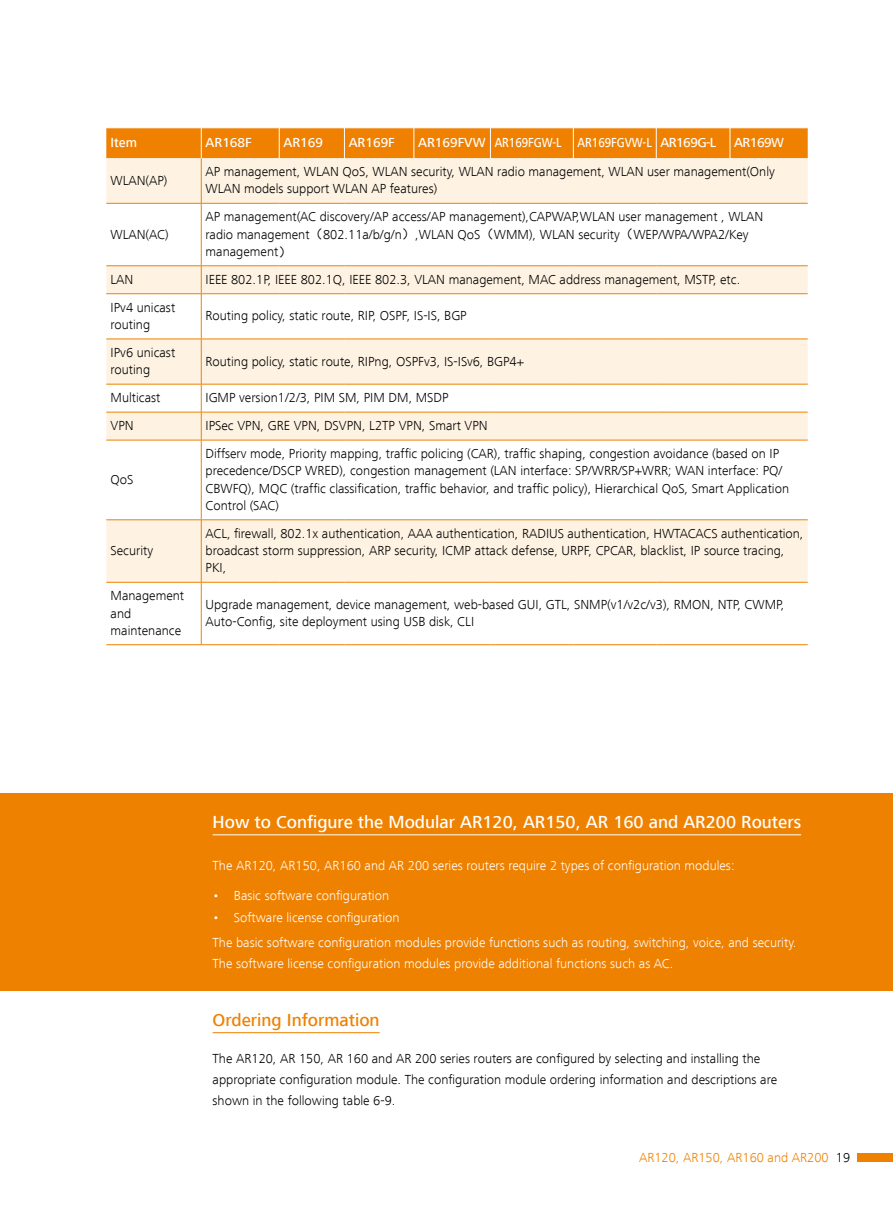
<style>
.page{position:relative;width:893px;height:1212px;background:#fff}
.page>*{position:absolute;margin:0;border:0;box-sizing:border-box;transform-origin:0 0}
.t1{font:500 18px "Frutiger Next LT";color:#fff}
.t2{font:500 18px "Frutiger Next LT";color:#ef8100}
.t3{font:300 13.5px/17.2px "Frutiger Next LT";color:#000}
.t4{font:300 13.5px/25.2px "Frutiger Next LT";color:#fff}
.t5{font:500 13.5px "Frutiger Next LT";color:#fff}
.t6{font:300 13.5px "Frutiger Next LT";color:#ef8100}
.s1{font-family:"Sim Hei";font-weight:400}
.s2{color:#000}
</style>
<div class="page">
<div style="left:106px;top:129px;width:702px;height:29px;background:#f08000"></div>
<svg style="left:106px;top:158px;width:702px;height:424px;fill:#fef6ea"></svg>
<hr style="left:201px;top:128px;width:1px;height:30px;background:#fff">
<hr style="left:279px;top:128px;width:1px;height:30px;background:#fff">
<hr style="left:344px;top:128px;width:1px;height:30px;background:#fff">
<hr style="left:414px;top:128px;width:1px;height:30px;background:#fff">
<hr style="left:490px;top:128px;width:1px;height:30px;background:#fff">
<hr style="left:573px;top:128px;width:1px;height:30px;background:#fff">
<hr style="left:656px;top:128px;width:1px;height:30px;background:#fff">
<hr style="left:730px;top:128px;width:1px;height:30px;background:#fff">
<hr style="left:201px;top:158px;width:1px;height:45px;background:#fff">
<hr style="left:106px;top:203px;width:95px;height:1px;background:#fff">
<hr style="left:201px;top:203px;width:78px;height:1px;background:#fff">
<hr style="left:201px;top:203px;width:1px;height:63px;background:#fff">
<hr style="left:279px;top:203px;width:65px;height:1px;background:#fff">
<hr style="left:344px;top:203px;width:70px;height:1px;background:#fff">
<hr style="left:414px;top:203px;width:76px;height:1px;background:#fff">
<hr style="left:490px;top:203px;width:83px;height:1px;background:#fff">
<hr style="left:573px;top:203px;width:83px;height:1px;background:#fff">
<hr style="left:656px;top:203px;width:74px;height:1px;background:#fff">
<hr style="left:730px;top:203px;width:78px;height:1px;background:#fff">
<hr style="left:106px;top:265px;width:95px;height:1px;background:#fff">
<hr style="left:201px;top:265px;width:78px;height:1px;background:#fff">
<svg style="left:201px;top:266px;width:1px;height:27px"></svg>
<hr style="left:279px;top:265px;width:65px;height:1px;background:#fff">
<hr style="left:344px;top:265px;width:70px;height:1px;background:#fff">
<hr style="left:414px;top:265px;width:76px;height:1px;background:#fff">
<hr style="left:490px;top:265px;width:83px;height:1px;background:#fff">
<hr style="left:573px;top:265px;width:83px;height:1px;background:#fff">
<hr style="left:656px;top:265px;width:74px;height:1px;background:#fff">
<hr style="left:730px;top:265px;width:78px;height:1px;background:#fff">
<hr style="left:106px;top:293px;width:95px;height:1px;background:#fff">
<hr style="left:201px;top:293px;width:78px;height:1px;background:#fff">
<hr style="left:201px;top:294px;width:1px;height:45px;background:#fff">
<hr style="left:279px;top:293px;width:65px;height:1px;background:#fff">
<hr style="left:344px;top:293px;width:70px;height:1px;background:#fff">
<hr style="left:414px;top:293px;width:76px;height:1px;background:#fff">
<hr style="left:490px;top:293px;width:83px;height:1px;background:#fff">
<hr style="left:573px;top:293px;width:83px;height:1px;background:#fff">
<hr style="left:656px;top:293px;width:74px;height:1px;background:#fff">
<hr style="left:730px;top:293px;width:78px;height:1px;background:#fff">
<hr style="left:106px;top:339px;width:95px;height:1px;background:#fff">
<hr style="left:201px;top:339px;width:78px;height:1px;background:#fff">
<hr style="left:201px;top:339px;width:1px;height:45px;background:#fff">
<hr style="left:279px;top:339px;width:65px;height:1px;background:#fff">
<hr style="left:344px;top:339px;width:70px;height:1px;background:#fff">
<hr style="left:414px;top:339px;width:76px;height:1px;background:#fff">
<hr style="left:490px;top:339px;width:83px;height:1px;background:#fff">
<hr style="left:573px;top:339px;width:83px;height:1px;background:#fff">
<hr style="left:656px;top:339px;width:74px;height:1px;background:#fff">
<hr style="left:730px;top:339px;width:78px;height:1px;background:#fff">
<hr style="left:106px;top:384px;width:95px;height:1px;background:#fff">
<hr style="left:201px;top:384px;width:78px;height:1px;background:#fff">
<hr style="left:279px;top:384px;width:65px;height:1px;background:#fff">
<hr style="left:344px;top:384px;width:70px;height:1px;background:#fff">
<hr style="left:414px;top:384px;width:76px;height:1px;background:#fff">
<hr style="left:490px;top:384px;width:83px;height:1px;background:#fff">
<hr style="left:573px;top:384px;width:83px;height:1px;background:#fff">
<hr style="left:656px;top:384px;width:74px;height:1px;background:#fff">
<hr style="left:730px;top:384px;width:78px;height:1px;background:#fff">
<hr style="left:106px;top:412px;width:95px;height:1px;background:#fff">
<hr style="left:201px;top:412px;width:78px;height:1px;background:#fff">
<svg style="left:201px;top:384px;width:1px;height:56px"></svg>
<hr style="left:279px;top:412px;width:65px;height:1px;background:#fff">
<hr style="left:344px;top:412px;width:70px;height:1px;background:#fff">
<hr style="left:414px;top:412px;width:76px;height:1px;background:#fff">
<hr style="left:490px;top:412px;width:83px;height:1px;background:#fff">
<hr style="left:573px;top:412px;width:83px;height:1px;background:#fff">
<hr style="left:656px;top:412px;width:74px;height:1px;background:#fff">
<hr style="left:730px;top:412px;width:78px;height:1px;background:#fff">
<hr style="left:106px;top:440px;width:95px;height:1px;background:#fff">
<hr style="left:201px;top:440px;width:78px;height:1px;background:#fff">
<hr style="left:201px;top:440px;width:1px;height:80px;background:#fff">
<hr style="left:279px;top:440px;width:65px;height:1px;background:#fff">
<hr style="left:344px;top:440px;width:70px;height:1px;background:#fff">
<hr style="left:414px;top:440px;width:76px;height:1px;background:#fff">
<hr style="left:490px;top:440px;width:83px;height:1px;background:#fff">
<hr style="left:573px;top:440px;width:83px;height:1px;background:#fff">
<hr style="left:656px;top:440px;width:74px;height:1px;background:#fff">
<hr style="left:730px;top:440px;width:78px;height:1px;background:#fff">
<hr style="left:106px;top:519px;width:95px;height:1px;background:#fff">
<hr style="left:201px;top:519px;width:78px;height:1px;background:#fff">
<hr style="left:201px;top:520px;width:1px;height:62px;background:#fff">
<hr style="left:279px;top:519px;width:65px;height:1px;background:#fff">
<hr style="left:344px;top:519px;width:70px;height:1px;background:#fff">
<hr style="left:414px;top:519px;width:76px;height:1px;background:#fff">
<hr style="left:490px;top:519px;width:83px;height:1px;background:#fff">
<hr style="left:573px;top:519px;width:83px;height:1px;background:#fff">
<hr style="left:656px;top:519px;width:74px;height:1px;background:#fff">
<hr style="left:730px;top:519px;width:78px;height:1px;background:#fff">
<div style="left:0;top:793px;width:893px;height:198px;background:#ef8100"></div>
<hr style="left:213px;top:834px;width:588px;height:1px;background:#fff">
<hr style="left:213px;top:1032px;width:167px;height:1px;background:#ef8100">
<div style="left:857px;top:1153px;width:36px;height:8px;background:#ef8100"></div>
<p class="t5" style="left:111px;top:135px;width:28px">Item</p>
<p class="t5" style="left:206px;top:135px;width:48px">AR168F</p>
<p class="t5" style="left:283px;top:135px;width:41px">AR169</p>
<p class="t5" style="left:349px;top:135px;width:48px">AR169F</p>
<p class="t5" style="left:418px;top:135px;width:300px">AR169FVW AR169FGW-L AR169FGVW-L AR169G-L</p>
<p class="t5" style="left:734px;top:135px;width:51px">AR169W</p>
<p class="t3" style="left:111px;top:172px;width:58px">WLAN(AP)</p>
<p class="t3" style="left:206px;top:163px;width:571px">AP management, WLAN QoS, WLAN security, WLAN radio management, WLAN user management(Only<br>WLAN models support WLAN AP features)</p>
<p class="t3" style="left:111px;top:226px;width:60px">WLAN(AC)</p>
<p class="t3" style="left:206px;top:208px;width:559px">AP management(AC discovery/AP access/AP management),CAPWAP,WLAN user management , WLAN radio management<span class="s1">（</span>802.11a/b/g/n<span class="s1">）</span>,WLAN QoS<span class="s1">（</span>WMM), WLAN security<span class="s1">（</span>WEP/WPA/WPA2/Key management<span class="s1">）</span></p>
<p class="t3" style="left:111px;top:271px;width:24px">LAN</p>
<p class="t3" style="left:206px;top:271px;width:536px">IEEE 802.1P, IEEE 802.1Q, IEEE 802.3, VLAN management, MAC address management, MSTP, etc.</p>
<p class="t3" style="left:111px;top:299px;width:66px">IPv4 unicast routing</p>
<p class="t3" style="left:206px;top:307px;width:263px">Routing policy, static route, RIP, OSPF, IS-IS, BGP</p>
<p class="t3" style="left:111px;top:344px;width:66px">IPv6 unicast routing</p>
<p class="t3" style="left:206px;top:353px;width:320px">Routing policy, static route, RIPng, OSPFv3, IS-ISv6, BGP4+</p>
<p class="t3" style="left:111px;top:389px;width:51px">Multicast</p>
<p class="t3" style="left:206px;top:389px;width:245px">IGMP version1/2/3, PIM SM, PIM DM, MSDP</p>
<p class="t3" style="left:111px;top:417px;width:25px">VPN</p>
<p class="t3" style="left:206px;top:417px;width:284px">IPSec VPN, GRE VPN, DSVPN, L2TP VPN, Smart VPN</p>
<p class="t3" style="left:111px;top:471px;width:24px">QoS</p>
<p class="t3" style="left:111px;top:542px;width:44px">Security</p>
<p class="t3" style="left:206px;top:445px;width:585px">Diffserv mode, Priority mapping, traffic policing (CAR), traffic shaping, congestion avoidance (based on IP precedence/DSCP WRED), congestion management (LAN interface: SP/WRR/SP+WRR; WAN interface: PQ/ CBWFQ), MQC (traffic classification, traffic behavior, and traffic policy), Hierarchical QoS, Smart Application Control (SAC)</p>
<p class="t3" style="left:206px;top:525px;width:599px">ACL, firewall, 802.1x authentication, AAA authentication, RADIUS authentication, HWTACACS authentication, broadcast storm suppression, ARP security, ICMP attack defense, URPF, CPCAR, blacklist, IP source tracing,<br>PKI,</p>
<p class="t3" style="left:111px;top:587px;width:75px">Management and maintenance</p>
<p class="t3" style="left:206px;top:596px;width:580px">Upgrade management, device management, web-based GUI, GTL, SNMP(v1/v2c/v3), RMON, NTP, CWMP,<br>Auto-Config, site deployment using USB disk, CLI</p>
<h1 class="t1" style="left:213px;top:812px;width:590px">How to Configure the Modular AR120, AR150, AR 160 and AR200 Routers</h1>
<p class="t4" style="left:213px;top:853px;width:523px">The AR120, AR150, AR160 and AR 200 series routers require 2 types of configuration modules:</p>
<p class="t4" style="left:213px;top:883px;width:178px">• Basic software configuration</p>
<p class="t4" style="left:213px;top:905px;width:585px">• Software license configuration<br>The basic software configuration modules provide functions such as routing, switching, voice, and security.</p>
<p class="t4" style="left:213px;top:951px;width:462px">The software license configuration modules provide additional functions such as AC.</p>
<h1 class="t2" style="left:213px;top:1010px;width:169px">Ordering Information</h1>
<p class="t3" style="left:213px;top:1048px;width:566px;line-height:21px">The AR120, AR 150, AR 160 and AR 200 series routers are configured by selecting and installing the appropriate configuration module. The configuration module ordering information and descriptions are shown in the following table 6-9.</p>
<p class="t6" style="left:639px;top:1150px;width:213px">AR120, AR150, AR160 and AR200 <span class="s2">19</span></p>
</div>
